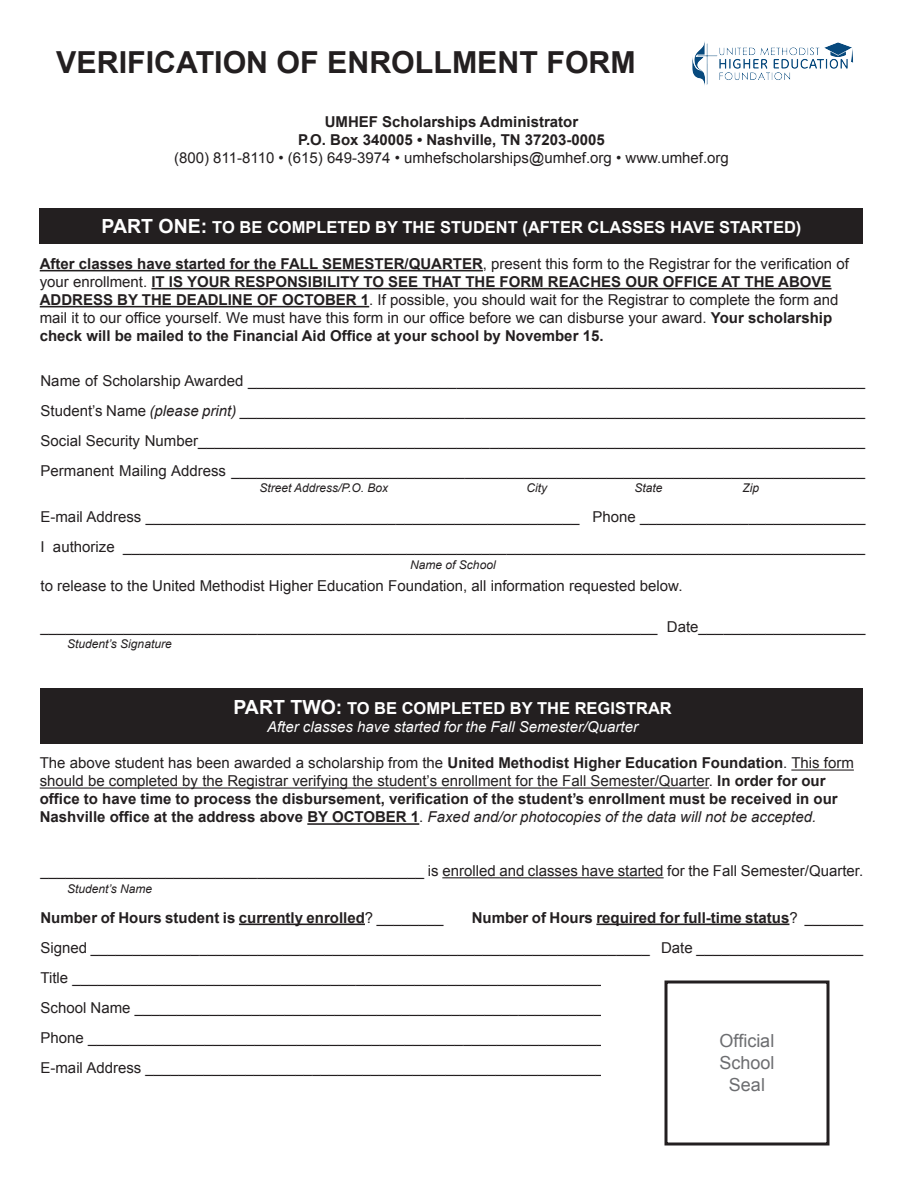
<style>
.page{position:relative;width:918px;height:1188px;background:#fff}
.page>*{position:absolute;margin:0;border:0;box-sizing:border-box;transform-origin:0 0}
.t1{font:700 30.3px "Arial";color:#231f20}
.t2{font:18px/21.6px "Arial";color:#6c6d70;text-align:center}
.t3{font:700 16.5px "Arial";color:#fff}
.t4{font:15px/30px "Arial";color:#231f20}
.t5{font:700 15px/18px "Arial";color:#231f20}
.t6{font:italic 15px "Arial";color:#fff}
.t7{font:italic 12px "Arial";color:#231f20}
.s1{font-size:19.5px}
.s2{font-weight:400}
.s3{font-style:italic}
.s4{font-weight:400;font-style:italic}
.s5{font-weight:700}
</style>
<div class="page">
<div style="left:40px;top:688px;width:823px;height:55px;background:#231f20"></div>
<div style="left:40px;top:208px;width:823px;height:36px;background:#231f20"></div>
<hr style="left:40px;top:270px;width:443px;height:1px;background:#231f20">
<hr style="left:151px;top:288px;width:681px;height:1px;background:#231f20">
<hr style="left:40px;top:306px;width:329px;height:1px;background:#231f20">
<hr style="left:791px;top:770px;width:63px;height:1px;background:#231f20">
<hr style="left:40px;top:788px;width:669px;height:1px;background:#231f20">
<hr style="left:307px;top:823px;width:112px;height:2px;background:#231f20">
<hr style="left:442px;top:877px;width:222px;height:1px;background:#231f20">
<hr style="left:239px;top:924px;width:126px;height:1px;background:#231f20">
<hr style="left:596px;top:924px;width:193px;height:1px;background:#231f20">
<div style="left:664px;top:981px;width:166px;height:165px;border:3px solid #231f20"></div>
<img style="left:692px;top:41px;width:162px;height:45px">
<h1 class="t1" style="left:56px;top:42px;width:581px">VERIFICATION OF ENROLLMENT FORM</h1>
<p class="t5" style="left:298px;top:113px;width:308px;text-align:center">UMHEF Scholarships Administrator<br>P.O. Box 340005 • Nashville, TN 37203-0005</p>
<p class="t4" style="left:174px;top:143px;width:556px">(800) 811-8110 • (615) 649-3974 • umhefscholarships@umhef.org • www.umhef.org</p>
<p class="t3" style="left:102px;top:216px;width:701px"><span class="s1">PART ONE:</span> TO BE COMPLETED BY THE STUDENT (AFTER CLASSES HAVE STARTED)</p>
<p class="t5" style="left:40px;top:255px;width:811px">After classes have started for the FALL SEMESTER/QUARTER<span class="s2">, present this form to the Registrar for the verification of your enrollment.</span> IT IS YOUR RESPONSIBILITY TO SEE THAT THE FORM REACHES OUR OFFICE AT THE ABOVE ADDRESS BY THE DEADLINE OF OCTOBER 1<span class="s2">. If possible, you should wait for the Registrar to complete the form and mail it to our office yourself. We must have this form in our office before we can disburse your award.</span> Your scholarship check will be mailed to the Financial Aid Office at your school by November 15.</p>
<p class="t4" style="left:40px;top:366px;width:826px;text-align:justify">Name of Scholarship Awarded __________________________________________________________________________ Student’s Name <span class="s3">(please print)</span> ___________________________________________________________________________ Social Security Number________________________________________________________________________________ Permanent Mailing Address ____________________________________________________________________________</p>
<p class="t7" style="left:259px;top:480px;width:130px">Street Address/P.O. Box</p>
<p class="t7" style="left:527px;top:480px;width:22px">City</p>
<p class="t7" style="left:635px;top:480px;width:30px">State</p>
<p class="t7" style="left:743px;top:480px;width:18px">Zip</p>
<p class="t4" style="left:40px;top:502px;width:826px">E-mail Address ____________________________________________________ Phone ___________________________<br>I authorize _________________________________________________________________________________________</p>
<p class="t7" style="left:410px;top:557px;width:87px">Name of School</p>
<p class="t4" style="left:40px;top:571px;width:644px">to release to the United Methodist Higher Education Foundation, all information requested below.</p>
<p class="t4" style="left:40px;top:612px;width:826px">__________________________________________________________________________ Date____________________</p>
<p class="t7" style="left:67px;top:636px;width:106px">Student’s Signature</p>
<p class="t3" style="left:233px;top:698px;width:440px"><span class="s1">PART TWO:</span> TO BE COMPLETED BY THE REGISTRAR</p>
<p class="t6" style="left:267px;top:717px;width:372px">After classes have started for the Fall Semester/Quarter</p>
<p class="t5" style="left:40px;top:755px;width:816px"><span class="s2">The above student has been awarded a scholarship from the</span> United Methodist Higher Education Foundation<span class="s2">. This form should be completed by the Registrar verifying the student’s enrollment for the Fall Semester/Quarter.</span> In order for our office to have time to process the disbursement, verification of the student’s enrollment must be received in our Nashville office at the address above BY OCTOBER 1<span class="s2">.</span> <span class="s4">Faxed and/or photocopies of the data will not be accepted.</span></p>
<p class="t4" style="left:40px;top:856px;width:824px">______________________________________________ is enrolled and classes have started for the Fall Semester/Quarter.</p>
<p class="t7" style="left:67px;top:881px;width:87px">Student’s Name</p>
<p class="t5" style="left:40px;top:909px;width:405px">Number of Hours student is currently enrolled<span class="s2">? ________</span></p>
<p class="t4" style="left:40px;top:903px;width:824px;text-indent:431px"><span class="s5">Number of Hours required for full-time status</span>? _______ Signed ___________________________________________________________________ Date ____________________ Title ________________________________________________________________<br>School Name ________________________________________________________<br>Phone ______________________________________________________________<br>E-mail Address _______________________________________________________</p>
<p class="t2" style="left:719px;top:1030px;width:57px">Official<br>School<br>Seal</p>
</div>
